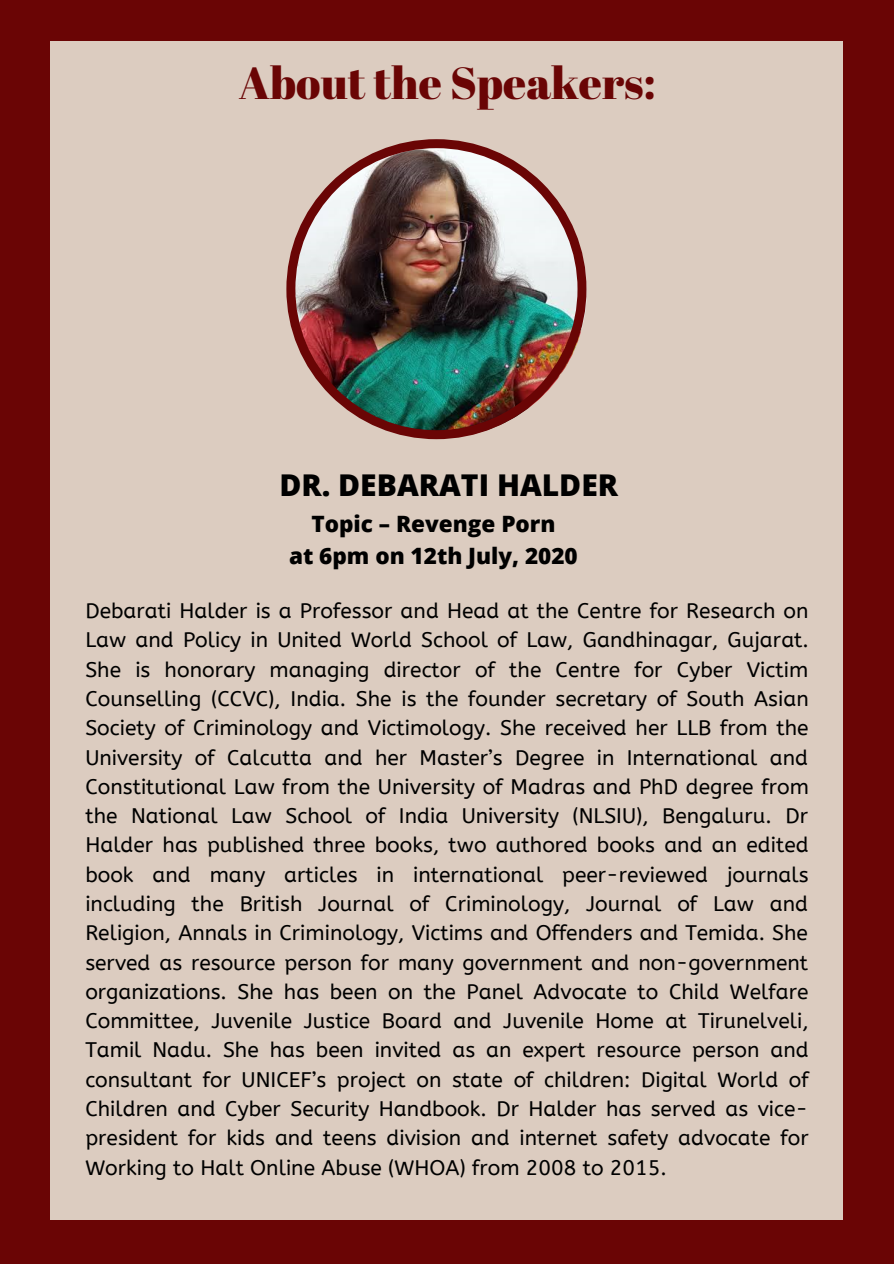
<style>
.page{position:relative;width:894px;height:1264px;background:#fff}
.page>*{position:absolute;margin:0;border:0;box-sizing:border-box;transform-origin:0 0}
.t1{font:44.85px "Abril Fatface";color:#6a0505}
.t2{font:800 30px "Open Sans";color:#000}
.t3{font:800 22.5px/31.5px "Open Sans";color:#000;text-align:center}
.t4{font:21px/29.2px "A Bee Zee";color:#000;text-align:justify}
</style>
<div class="page">
<div style="left:0;top:0;width:893px;height:1263px;background:#6a0505"></div>
<div style="left:50px;top:42px;width:792px;height:1177px;background:#dcccc0"></div>
<img style="left:286px;top:139px;width:300px;height:300px">
<h1 class="t1" style="left:239px;top:51px;width:418px">About the Speakers:</h1>
<h2 class="t2" style="left:279px;top:464px;width:340px">DR. DEBARATI HALDER</h2>
<p class="t3" style="left:289px;top:508px;width:290px">Topic – Revenge Porn<br>at 6pm on 12th July, 2020</p>
<p class="t4" style="left:85px;top:596px;width:725px">Debarati Halder is a Professor and Head at the Centre for Research on Law and Policy in United World School of Law, Gandhinagar, Gujarat.<br>She is honorary managing director of the Centre for Cyber Victim Counselling (CCVC), India. She is the founder secretary of South Asian Society of Criminology and Victimology. She received her LLB from the University of Calcutta and her Master’s Degree in International and Constitutional Law from the University of Madras and PhD degree from the National Law School of India University (NLSIU), Bengaluru. Dr Halder has published three books, two authored books and an edited book and many articles in international peer-reviewed journals including the British Journal of Criminology, Journal of Law and Religion, Annals in Criminology, Victims and Offenders and Temida. She served as resource person for many government and non-government organizations. She has been on the Panel Advocate to Child Welfare Committee, Juvenile Justice Board and Juvenile Home at Tirunelveli, Tamil Nadu. She has been invited as an expert resource person and consultant for UNICEF’s project on state of children: Digital World of Children and Cyber Security Handbook. Dr Halder has served as vice&shy;president for kids and teens division and internet safety advocate for Working to Halt Online Abuse (WHOA) from 2008 to 2015.</p>
</div>
